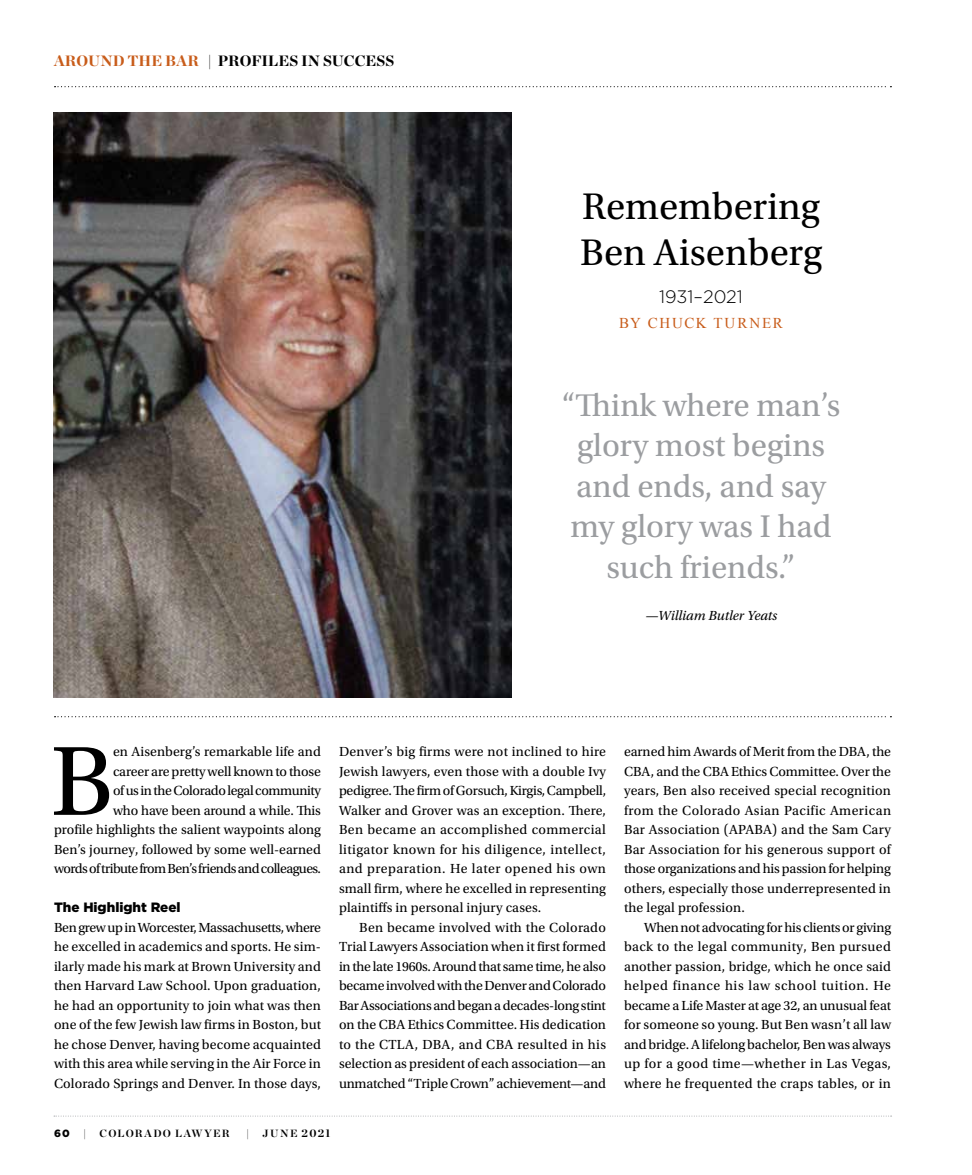
<style>
.page{position:relative;width:972px;height:1175px;background:#fff}
.page>*{position:absolute;margin:0;border:0;box-sizing:border-box;transform-origin:0 0}
.t1{font:103.5px "Utopia Std";color:#000}
.t2{font:39px/46.5px "Utopia Std";color:#000}
.t3{font:33px/40.5px "Utopia Std";color:#9b9da0;text-align:center}
.t4{font:300 18px "Gotham";color:#000}
.t5{font:900 15px "Chronicle Display";color:#000}
.t6{font:15px "Times New Roman";letter-spacing:.115em;color:#c85c1a}
.t7{font:13.8px/19.5px "Utopia Std";color:#000;text-align:justify}
.t8{font:italic 13.8px "Utopia Std";color:#000}
.t9{font:900 13.5px "Gotham";color:#000}
.t10{font:700 10.5px "Chronicle Display";letter-spacing:.12em;color:#000}
.t11{font:700 10.5px "Chronicle Display";letter-spacing:.14em;color:#000}
.t12{font:900 10.5px "Gotham";color:#000}
.s1{color:#c85c1a}
.s2{font-size:11.25px}
</style>
<div class="page">
<svg style="left:54px;top:1115px;width:838px;height:1px"></svg>
<svg style="left:55px;top:86px;width:836px;height:1px"></svg>
<svg style="left:55px;top:716px;width:836px;height:1px"></svg>
<img style="left:54px;top:112px;width:458px;height:586px">
<p class="t5" style="left:54px;top:48px;width:342px"><span class="s1">AROUND THE BAR</span> | PROFILES IN SUCCESS</p>
<h2 class="t2" style="left:580px;top:184px;width:244px">Remembering<br>Ben Aisenberg</h2>
<h3 class="t4" style="left:659px;top:285px;width:85px">1931–2021</h3>
<p class="t6" style="left:619px;top:313px;width:165px">BY CHUCK TURNER</p>
<h3 class="t3" style="left:562px;top:385px;width:280px">“Think where man’s glory most begins and ends, and say my glory was I had such friends.”</h3>
<p class="t8" style="left:645px;top:608px;width:134px">—William Butler Yeats</p>
<p class="t7" style="left:54px;top:742px;width:269px;text-align:right">en Aisenberg’s remarkable life and<br>career are pretty well known to those<br>of us in the Colorado legal community<br>who have been around a while. This<br>profile highlights the salient waypoints along Ben’s journey, followed by some well-earned words of tribute from Ben’s friends and colleagues.</p>
<p class="t9" style="left:54px;top:898px;width:128px">The Highlight Reel</p>
<p class="t7" style="left:54px;top:918px;width:269px">Ben grew up in Worcester, Massachusetts, where he excelled in academics and sports. He sim&shy;ilarly made his mark at Brown University and then Harvard Law School. Upon graduation, he had an opportunity to join what was then one of the few Jewish law firms in Boston, but he chose Denver, having become acquainted with this area while serving in the Air Force in Colorado Springs and Denver. In those days,</p>
<h1 class="t1" style="left:51px;top:725px;width:65px">B</h1>
<p class="t7" style="left:339px;top:742px;width:269px">Denver’s big firms were not inclined to hire Jewish lawyers, even those with a double Ivy pedigree. The firm of Gorsuch, Kirgis, Campbell, Walker and Grover was an exception. There, Ben became an accomplished commercial litigator known for his diligence, intellect, and preparation. He later opened his own small firm, where he excelled in representing plaintiffs in personal injury cases.</p>
<p class="t7" style="left:339px;top:917px;width:269px;text-indent:20px">Ben became involved with the Colorado Trial Lawyers Association when it first formed in the late 1960s. Around that same time, he also became involved with the Denver and Colorado Bar Associations and began a decades-long stint on the CBA Ethics Committee. His dedication to the CTLA, DBA, and CBA resulted in his selection as president of each association—an unmatched “Triple Crown” achievement—and</p>
<p class="t12" style="left:54px;top:1126px;width:17px">60</p>
<p class="t11" style="left:83px;top:1125px;width:5px">|</p>
<p class="t10" style="left:100px;top:1125px;width:132px">COLORADO LAWYER</p>
<p class="t11" style="left:246px;top:1125px;width:5px">|</p>
<p class="t11" style="left:263px;top:1125px;width:69px">JUNE <span class="s2">2021</span></p>
<p class="t7" style="left:624px;top:742px;width:269px">earned him Awards of Merit from the DBA, the CBA, and the CBA Ethics Committee. Over the years, Ben also received special recognition from the Colorado Asian Pacific American Bar Association (APABA) and the Sam Cary Bar Association for his generous support of those organizations and his passion for helping others, especially those underrepresented in the legal profession.</p>
<p class="t7" style="left:624px;top:917px;width:269px;text-indent:20px">When not advocating for his clients or giving back to the legal community, Ben pursued another passion, bridge, which he once said helped finance his law school tuition. He became a Life Master at age 32, an unusual feat for someone so young. But Ben wasn’t all law and bridge. A lifelong bachelor, Ben was always up for a good time—whether in Las Vegas, where he frequented the craps tables, or in</p>
</div>
